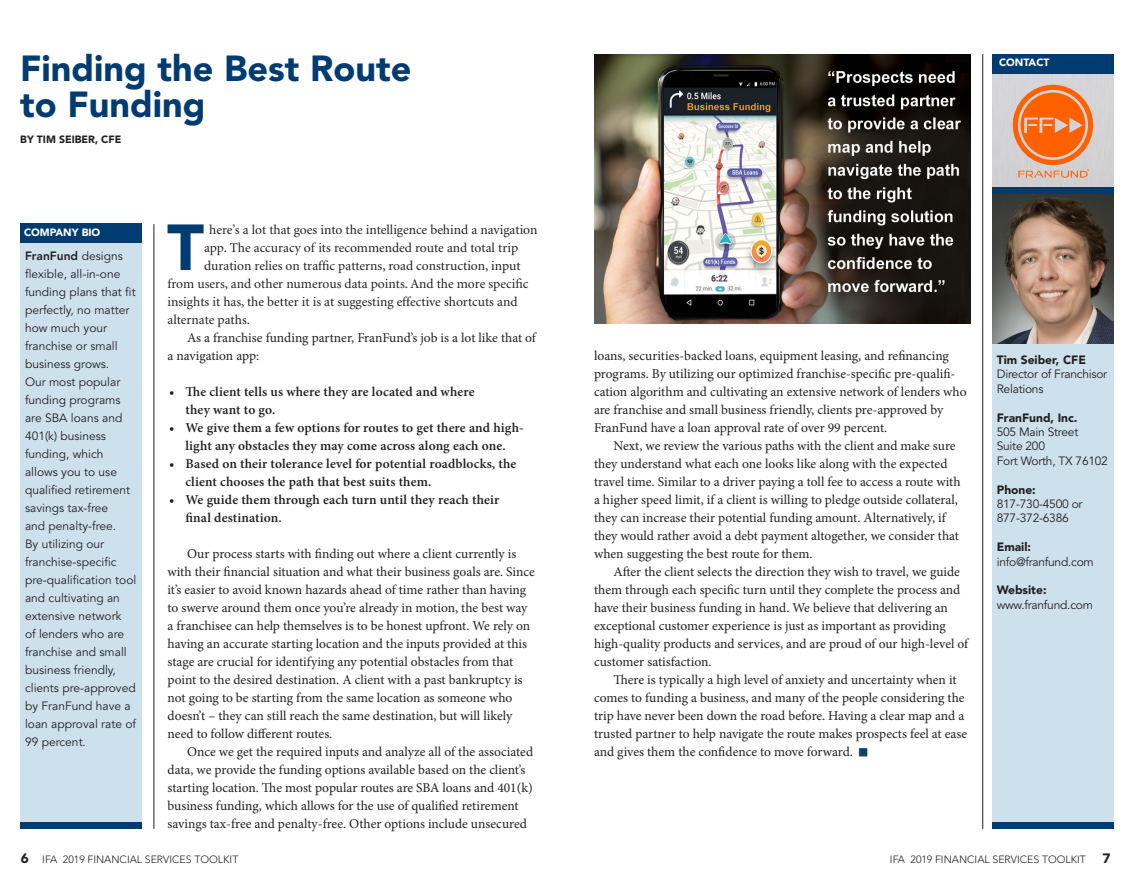
<style>
.page{position:relative;width:1134px;height:891px;background:#fff}
.page>*{position:absolute;margin:0;border:0;box-sizing:border-box;transform-origin:0 0}
.Body-drop_cap{font:900 64.35px "Avenir";color:#003b71}
._1Hdr{font:900 36px/36px "Avenir";color:#003b71}
.Body{font:13.5px/18px "Minion Pro";color:#231f20}
.t1{font:600 13.5px/18px "Minion Pro";letter-spacing:.01em;color:#231f20}
.Body-drop_cap-2{font:13.5px "Minion";color:#231f20}
.t2{font:900 13.5px "Avenir";color:#231f20}
.t3{font:12px/18px "Avenir";color:#231f20}
.t4{font:12px/14.4px "Avenir";letter-spacing:-.02em;color:#231f20}
.Contact_Bold{font:900 12px "Avenir";color:#231f20}
.t5{font:300 10.5px "Avenir";color:#231f20}
.t6{font:900 10.5px "Avenir";color:#fff}
.Byline{font:900 10.5px "Avenir";color:#231f20}
.s1{font-weight:800}
.s2{color:#fff}
.s3{color:#0e416a}
.s4{font-weight:900;font-size:13.5px}
</style>
<div class="page">
<div style="left:992px;top:73px;width:122px;height:114px;background:#d3d3d5"></div>
<div style="left:992px;top:191px;width:122px;height:636px;background:#cde1ec"></div>
<div style="left:992px;top:54px;width:122px;height:19px;background:#003b71"></div>
<hr style="left:982px;top:54px;width:1px;height:775px;background:#231f20">
<div style="left:992px;top:822px;width:122px;height:7px;background:#003b71"></div>
<div style="left:20px;top:226px;width:122px;height:603px;background:#cde1ec"></div>
<hr style="left:154px;top:224px;width:1px;height:605px;background:#231f20">
<div style="left:20px;top:224px;width:122px;height:19px;background:#003b71"></div>
<img style="left:992px;top:194px;width:122px;height:149px">
<div style="left:992px;top:187px;width:122px;height:7px;background:#003b71"></div>
<div style="left:20px;top:822px;width:122px;height:7px;background:#003b71"></div>
<svg style="left:1018px;top:169px;width:71px;height:9px"></svg>
<div style="left:1013px;top:85px;width:80px;height:80px;border:5px solid #ff6000;border-radius:50%"></div>
<svg style="left:1021px;top:93px;width:64px;height:64px;background:#f67629"></svg>
<img style="left:594px;top:54px;width:377px;height:269px">
<p class="_1Hdr" style="left:20px;top:51px;width:393px">Finding the Best Route to Funding</p>
<p class="Byline" style="left:20px;top:133px;width:103px">BY TIM SEIBER, CFE</p>
<p class="t6" style="left:24px;top:226px;width:78px">COMPANY BIO</p>
<p class="t3" style="left:25px;top:247px;width:113px"><span class="s1">FranFund</span> designs flexible, all-in-one funding plans that fit perfectly, no matter how much your franchise or small business grows.<br>Our most popular funding programs are SBA loans and<br>401(k) business funding, which allows you to use qualified retirement savings tax-free<br>and penalty-free.<br>By utilizing our franchise-specific pre-qualification tool and cultivating an extensive network<br>of lenders who are franchise and small business friendly, clients pre-approved by FranFund have a loan approval rate of<br>99 percent.</p>
<p class="Body-drop_cap" style="left:167px;top:209px;width:38px">T</p>
<p class="Body-drop_cap-2" style="left:204px;top:223px;width:335px"><span class="s2">h</span>here’s a lot that goes into the intelligence behind a navigation</p>
<p class="Body-drop_cap-2" style="left:204px;top:241px;width:316px">app. The accuracy of its recommended route and total trip</p>
<p class="Body-drop_cap-2" style="left:204px;top:259px;width:318px">duration relies on traffic patterns, road construction, input</p>
<p class="Body-drop_cap-2" style="left:168px;top:277px;width:362px">from users, and other numerous data points. And the more specific</p>
<p class="Body-drop_cap-2" style="left:168px;top:295px;width:351px">insights it has, the better it is at suggesting effective shortcuts and</p>
<p class="Body-drop_cap-2" style="left:168px;top:313px;width:84px">alternate paths.</p>
<p class="Body" style="left:168px;top:329px;width:370px;text-indent:19px">As a franchise funding partner, FranFund’s job is a lot like that of a navigation app:</p>
<p class="t1" style="left:186px;top:383px;width:291px;text-indent:-16px">• The client tells us where they are located and where they want to go.</p>
<p class="t1" style="left:169px;top:419px;width:356px;text-align:center">• We give them a few options for routes to get there and high&shy;light any obstacles they may come across along each one.</p>
<p class="t1" style="left:186px;top:455px;width:332px;text-indent:-16px">• Based on their tolerance level for potential roadblocks, the client chooses the path that best suits them.</p>
<p class="t1" style="left:186px;top:491px;width:315px;text-indent:-16px">• We guide them through each turn until they reach their final destination.</p>
<p class="Body" style="left:168px;top:545px;width:369px;text-indent:19px">Our process starts with finding out where a client currently is with their financial situation and what their business goals are. Since it’s easier to avoid known hazards ahead of time rather than having to swerve around them once you’re already in motion, the best way a franchisee can help themselves is to be honest upfront. We rely on having an accurate starting location and the inputs provided at this stage are crucial for identifying any potential obstacles from that point to the desired destination. A client with a past bankruptcy is not going to be starting from the same location as someone who doesn’t – they can still reach the same destination, but will likely need to follow different routes.</p>
<p class="Body" style="left:168px;top:743px;width:367px;text-indent:19px">Once we get the required inputs and analyze all of the associated data, we provide the funding options available based on the client’s starting location. The most popular routes are SBA loans and 401(k) business funding, which allows for the use of qualified retirement savings tax-free and penalty-free. Other options include unsecured</p>
<p class="t2" style="left:21px;top:851px;width:9px">6</p>
<p class="t5" style="left:42px;top:854px;width:198px">IFA 2019 FINANCIAL SERVICES TOOLKIT</p>
<p class="t6" style="left:999px;top:56px;width:52px">CONTACT</p>
<p class="Body" style="left:594px;top:347px;width:374px">loans, securities-backed loans, equipment leasing, and refinancing programs. By utilizing our optimized franchise-specific pre-qualifi&shy;cation algorithm and cultivating an extensive network of lenders who are franchise and small business friendly, clients pre-approved by FranFund have a loan approval rate of over 99 percent.</p>
<p class="Body" style="left:594px;top:437px;width:368px;text-indent:19px">Next, we review the various paths with the client and make sure they understand what each one looks like along with the expected travel time. Similar to a driver paying a toll fee to access a route with a higher speed limit, if a client is willing to pledge outside collateral, they can increase their potential funding amount. Alternatively, if they would rather avoid a debt payment altogether, we consider that when suggesting the best route for them.</p>
<p class="Body" style="left:594px;top:563px;width:376px;text-indent:19px">After the client selects the direction they wish to travel, we guide them through each specific turn until they complete the process and have their business funding in hand. We believe that delivering an exceptional customer experience is just as important as providing high-quality products and services, and are proud of our high-level of customer satisfaction.</p>
<p class="Body" style="left:594px;top:671px;width:375px;text-indent:19px">There is typically a high level of anxiety and uncertainty when it comes to funding a business, and many of the people considering the trip have never been down the road before. Having a clear map and a trusted partner to help navigate the route makes prospects feel at ease and gives them the confidence to move forward. <span class="s3">■</span></p>
<p class="Contact_Bold" style="left:997px;top:352px;width:91px">Tim Seiber, CFE</p>
<p class="t4" style="left:997px;top:367px;width:112px">Director of Franchisor<br>Relations</p>
<p class="Contact_Bold" style="left:997px;top:410px;width:82px">FranFund, Inc.</p>
<p class="t4" style="left:997px;top:425px;width:83px">505 Main Street</p>
<p class="t4" style="left:997px;top:439px;width:50px">Suite 200</p>
<p class="t4" style="left:997px;top:454px;width:113px">Fort Worth, TX 76102</p>
<p class="Contact_Bold" style="left:997px;top:482px;width:41px">Phone:</p>
<p class="t4" style="left:997px;top:497px;width:87px">817-730-4500 or<br>877-372-6386</p>
<p class="Contact_Bold" style="left:997px;top:540px;width:36px">Email:</p>
<p class="t4" style="left:997px;top:555px;width:99px">info@franfund.com</p>
<p class="Contact_Bold" style="left:997px;top:583px;width:51px">Website:</p>
<p class="t4" style="left:997px;top:598px;width:98px">www.franfund.com</p>
<p class="t5" style="left:890px;top:854px;width:222px">IFA 2019 FINANCIAL SERVICES TOOLKIT <span class="s4">7</span></p>
</div>
